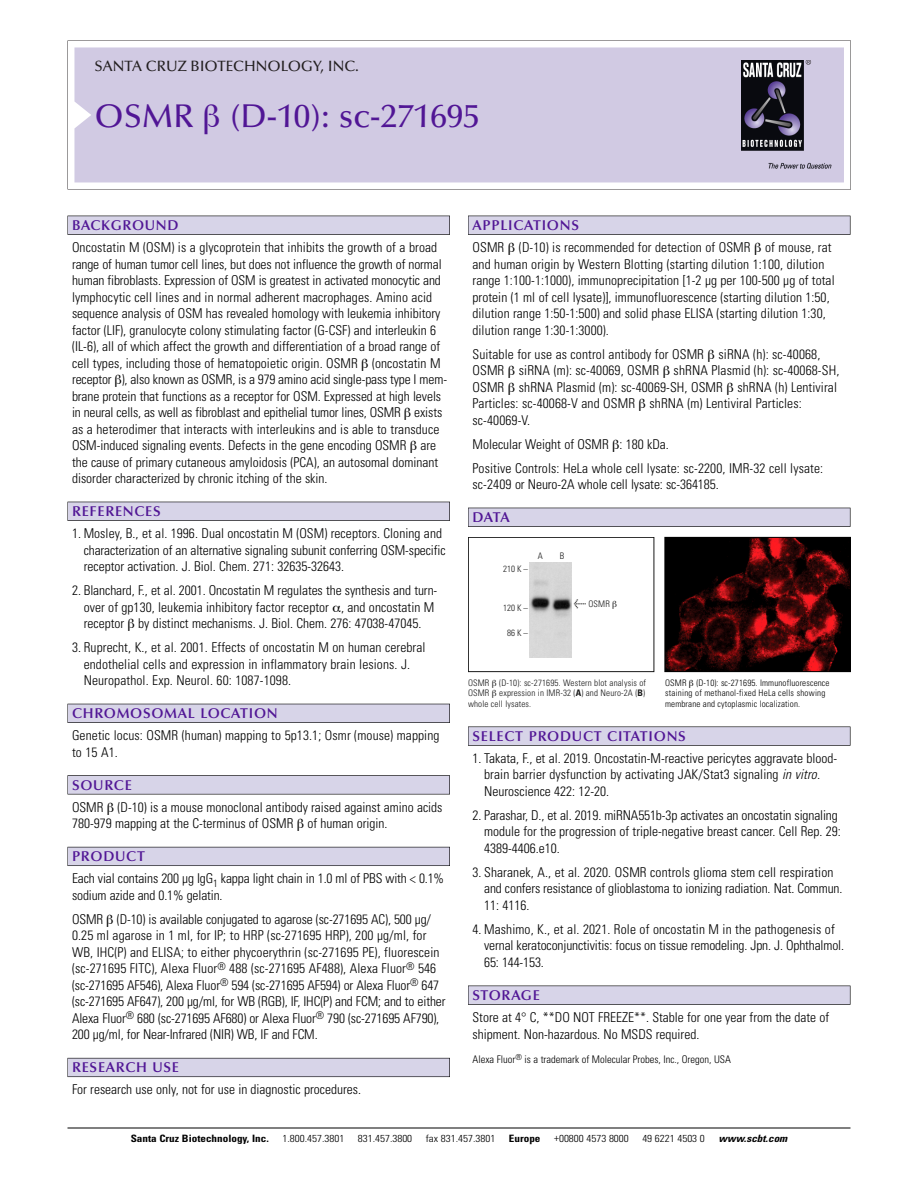
<style>
.page{position:relative;width:918px;height:1188px;background:#fff}
.page>*{position:absolute;margin:0;border:0;box-sizing:border-box;transform-origin:0 0}
.t1{font:500 33px "Optima";color:#511695}
.t2{font:500 15px "Optima";color:#231f20}
.t3{font:600 14.25px "Optima";letter-spacing:.05em;color:#511695}
.t4{font:300 condensed 13.5px/16.5px "Univers";color:#000}
.t5{font:300 condensed 10.5px "Univers";color:#000}
.t6{font:300 condensed 10.2px "Univers";color:#000;scale:1.1 1}
.t7{font:700 condensed 10.2px "Univers";color:#000;scale:1.1 1}
.t8{font:italic 700 condensed 10.2px "Univers";color:#000;scale:1.1 1}
.t9{font:300 condensed 9px/10.5px "Univers";letter-spacing:.015em;color:#191919;text-align:justify}
.t10{font:300 condensed 9px/10.5px "Univers";letter-spacing:.015em;color:#000}
.s1{font-family:"Meta Plus";font-weight:400;font-stretch:normal;font-size:10.5px}
.s2{font-weight:700}
.s3{font-style:italic}
</style>
<div class="page">
<svg style="left:68px;top:40px;width:783px;height:149px"></svg>
<div style="left:74px;top:47px;width:770px;height:135px;background:#d1cae3"></div>
<img style="left:741px;top:60px;width:90px;height:108px">
<div style="left:68px;top:216px;width:382px;height:19px;background:#535256"></div>
<div style="left:68px;top:216px;width:381px;height:18px;background:#d7d4e8"></div>
<div style="left:68px;top:502px;width:382px;height:19px;background:#525156"></div>
<div style="left:68px;top:502px;width:381px;height:18px;background:#d7d4e8"></div>
<div style="left:68px;top:704px;width:382px;height:19px;background:#515057"></div>
<div style="left:68px;top:704px;width:381px;height:18px;background:#d7d4e8"></div>
<div style="left:68px;top:775px;width:382px;height:19px;background:#575659"></div>
<div style="left:68px;top:776px;width:381px;height:18px;background:#d7d4e8"></div>
<div style="left:68px;top:847px;width:382px;height:19px;background:#595860"></div>
<div style="left:68px;top:847px;width:381px;height:18px;background:#d7d4e8"></div>
<div style="left:68px;top:1058px;width:382px;height:19px;background:#64626c"></div>
<div style="left:68px;top:1058px;width:381px;height:18px;background:#d7d4e8"></div>
<div style="left:468px;top:216px;width:382px;height:19px;background:#535256"></div>
<div style="left:468px;top:216px;width:382px;height:18px;background:#d7d4e8"></div>
<div style="left:468px;top:508px;width:382px;height:19px;background:#525156"></div>
<div style="left:468px;top:508px;width:382px;height:18px;background:#d7d4e8"></div>
<div style="left:468px;top:727px;width:382px;height:19px;background:#58575a"></div>
<div style="left:468px;top:727px;width:382px;height:18px;background:#d7d4e8"></div>
<div style="left:468px;top:986px;width:382px;height:19px;background:#545457"></div>
<div style="left:468px;top:986px;width:382px;height:18px;background:#d7d4e8"></div>
<hr style="left:68px;top:1128px;width:782px;height:1px;background:#000">
<img style="left:666px;top:539px;width:183px;height:131px">
<div style="left:664px;top:537px;width:187px;height:135px;border:1px solid #000"></div>
<div style="left:468px;top:537px;width:186px;height:135px;border:1px solid #191919"></div>
<img style="left:529px;top:562px;width:43px;height:95px">
<svg style="left:205px;top:105px;width:14px;height:29px"></svg>
<p class="t2" style="left:94px;top:60px;width:266px">SANTA CRUZ BIOTECHNOLOGY, INC.</p>
<p class="t1" style="left:94px;top:102px;width:387px">OSMR (D-10): sc-271695</p>
<p class="t3" style="left:72px;top:219px;width:108px">BACKGROUND</p>
<p class="t4" style="left:72px;top:240px;width:377px">Oncostatin M (OSM) is a glycoprotein that inhibits the growth of a broad range of human tumor cell lines, but does not influence the growth of normal human fibroblasts. Expression of OSM is greatest in activated monocytic and lymphocytic cell lines and in normal adherent macrophages. Amino acid sequence analysis of OSM has revealed homology with leukemia inhibitory factor (LIF), granulocyte colony stimulating factor (G-CSF) and interleukin 6 (IL-6), all of which affect the growth and differentiation of a broad range of cell types, including those of hematopoietic origin. OSMR (oncostatin M receptor ), also known as OSMR, is a 979 amino acid single-pass type I mem&shy;brane protein that functions as a receptor for OSM. Expressed at high levels in neural cells, as well as fibroblast and epithelial tumor lines, OSMR exists as a heterodimer that interacts with interleukins and is able to transduce OSM-induced signaling events. Defects in the gene encoding OSMR are the cause of primary cutaneous amyloidosis (PCA), an autosomal dominant disorder characterized by chronic itching of the skin.</p>
<p class="t3" style="left:72px;top:505px;width:90px">REFERENCES</p>
<p class="t4" style="left:84px;top:526px;width:364px;text-indent:-12px">1. Mosley, B., et al. 1996. Dual oncostatin M (OSM) receptors. Cloning and characterization of an alternative signaling subunit conferring OSM-specific receptor activation. J. Biol. Chem. 271: 32635-32643.</p>
<p class="t4" style="left:84px;top:583px;width:355px;text-indent:-12px">2. Blanchard, F., et al. 2001. Oncostatin M regulates the synthesis and turn&shy;over of gp130, leukemia inhibitory factor receptor , and oncostatin M receptor by distinct mechanisms. J. Biol. Chem. 276: 47038-47045.</p>
<p class="t4" style="left:84px;top:640px;width:343px;text-indent:-12px">3. Ruprecht, K., et al. 2001. Effects of oncostatin M on human cerebral endothelial cells and expression in inflammatory brain lesions. J.<br>Neuropathol. Exp. Neurol. 60: 1087-1098.</p>
<p class="t3" style="left:72px;top:707px;width:207px">CHROMOSOMAL LOCATION</p>
<p class="t4" style="left:72px;top:729px;width:369px">Genetic locus: OSMR (human) mapping to 5p13.1; Osmr (mouse) mapping to 15 A1.</p>
<p class="t3" style="left:72px;top:779px;width:61px">SOURCE</p>
<p class="t4" style="left:72px;top:800px;width:372px">OSMR (D-10) is a mouse monoclonal antibody raised against amino acids<br>780-979 mapping at the C-terminus of OSMR of human origin.</p>
<p class="t3" style="left:72px;top:850px;width:74px">PRODUCT</p>
<p class="t4" style="left:72px;top:872px;width:374px">Each vial contains 200 µg IgG<sub>1</sub> kappa light chain in 1.0 ml of PBS with &lt; 0.1% sodium azide and 0.1% gelatin.</p>
<p class="t4" style="left:72px;top:912px;width:375px">OSMR (D-10) is available conjugated to agarose (sc-271695 AC), 500 µg/ 0.25 ml agarose in 1 ml, for IP; to HRP (sc-271695 HRP), 200 µg/ml, for WB, IHC(P) and ELISA; to either phycoerythrin (sc-271695 PE), fluorescein (sc-271695 FITC), Alexa Fluor<sup>®</sup> 488 (sc-271695 AF488), Alexa Fluor<sup>®</sup> 546 (sc-271695 AF546), Alexa Fluor<sup>®</sup> 594 (sc-271695 AF594) or Alexa Fluor<sup>®</sup> 647 (sc-271695 AF647), 200 µg/ml, for WB (RGB), IF, IHC(P) and FCM; and to either Alexa Fluor<sup>®</sup> 680 (sc-271695 AF680) or Alexa Fluor<sup>®</sup> 790 (sc-271695 AF790), 200 µg/ml, for Near-Infrared (NIR) WB, IF and FCM.</p>
<p class="t3" style="left:72px;top:1062px;width:109px">RESEARCH USE</p>
<p class="t4" style="left:72px;top:1083px;width:291px">For research use only, not for use in diagnostic procedures.</p>
<p class="t3" style="left:473px;top:219px;width:108px">APPLICATIONS</p>
<p class="t4" style="left:473px;top:240px;width:364px">OSMR (D-10) is recommended for detection of OSMR of mouse, rat and human origin by Western Blotting (starting dilution 1:100, dilution range 1:100-1:1000), immunoprecipitation [1-2 µg per 100-500 µg of total protein (1 ml of cell lysate)], immunofluorescence (starting dilution 1:50, dilution range 1:50-1:500) and solid phase ELISA (starting dilution 1:30, dilution range 1:30-1:3000).</p>
<p class="t4" style="left:473px;top:347px;width:368px">Suitable for use as control antibody for OSMR siRNA (h): sc-40068, OSMR siRNA (m): sc-40069, OSMR shRNA Plasmid (h): sc-40068-SH, OSMR shRNA Plasmid (m): sc-40069-SH, OSMR shRNA (h) Lentiviral Particles: sc-40068-V and OSMR shRNA (m) Lentiviral Particles: sc-40069-V.</p>
<p class="t4" style="left:473px;top:437px;width:198px">Molecular Weight of OSMR : 180 kDa.</p>
<p class="t4" style="left:473px;top:461px;width:352px">Positive Controls: HeLa whole cell lysate: sc-2200, IMR-32 cell lysate: sc-2409 or Neuro-2A whole cell lysate: sc-364185.</p>
<p class="t3" style="left:473px;top:511px;width:39px">DATA</p>
<p class="t9" style="left:503px;top:565px;width:26px">210 K –</p>
<p class="t9" style="left:503px;top:604px;width:26px">120 K –</p>
<p class="t9" style="left:507px;top:628px;width:22px">86K–</p>
<p class="t9" style="left:538px;top:551px;width:7px">A</p>
<p class="t9" style="left:560px;top:551px;width:6px">B</p>
<p class="t9" style="left:574px;top:599px;width:38px"><span class="s1">&lt;</span> OSMR</p>
<p class="t9" style="left:468px;top:678px;width:180px">OSMR (D-10): sc-271695. Western blot analysis of OSMR expression in IMR-32 (<span class="s2">A</span>) and Neuro-2A (<span class="s2">B</span>) whole cell lysates.</p>
<p class="t10" style="left:665px;top:678px;width:166px">OSMR (D-10): sc-271695. Immunofluorescence staining of methanol-fixed HeLa cells showing membrane and cytoplasmic localization.</p>
<p class="t3" style="left:473px;top:730px;width:215px">SELECT PRODUCT CITATIONS</p>
<p class="t4" style="left:484px;top:751px;width:355px;text-indent:-12px">1. Takata, F., et al. 2019. Oncostatin-M-reactive pericytes aggravate blood&shy;brain barrier dysfunction by activating JAK/Stat3 signaling <span class="s3">in vitro.<br></span>Neuroscience 422: 12-20.</p>
<p class="t4" style="left:484px;top:808px;width:358px;text-indent:-12px">2. Parashar, D., et al. 2019. miRNA551b-3p activates an oncostatin signaling module for the progression of triple-negative breast cancer. Cell Rep. 29:<br>4389-4406.e10.</p>
<p class="t4" style="left:484px;top:865px;width:360px;text-indent:-12px">3. Sharanek, A., et al. 2020. OSMR controls glioma stem cell respiration and confers resistance of glioblastoma to ionizing radiation. Nat. Commun.<br>11: 4116.</p>
<p class="t4" style="left:484px;top:922px;width:361px;text-indent:-12px">4. Mashimo, K., et al. 2021. Role of oncostatin M in the pathogenesis of vernal keratoconjunctivitis: focus on tissue remodeling. Jpn. J. Ophthalmol.<br>65: 144-153.</p>
<p class="t3" style="left:473px;top:989px;width:69px">STORAGE</p>
<p class="t4" style="left:473px;top:1010px;width:358px">Store at 4° C, **DO NOT FREEZE**. Stable for one year from the date of shipment. Non-hazardous. No MSDS required.</p>
<p class="t5" style="left:473px;top:1055px;width:260px">Alexa Fluor<sup>®</sup> is a trademark of Molecular Probes, Inc., Oregon, USA</p>
<p class="t7" style="left:131px;top:1135px;width:127px">Santa Cruz Biotechnology, Inc.</p>
<p class="t6" style="left:282px;top:1135px;width:58px">1.800.457.3801</p>
<p class="t6" style="left:358px;top:1135px;width:51px">831.457.3800</p>
<p class="t6" style="left:426px;top:1135px;width:65px">fax 831.457.3801</p>
<p class="t7" style="left:509px;top:1135px;width:30px">Europe</p>
<p class="t6" style="left:554px;top:1135px;width:69px">+00800 4573 8000</p>
<p class="t6" style="left:642px;top:1135px;width:58px">49 6221 4503 0</p>
<p class="t8" style="left:719px;top:1135px;width:66px">www.scbt.com</p>
</div>
